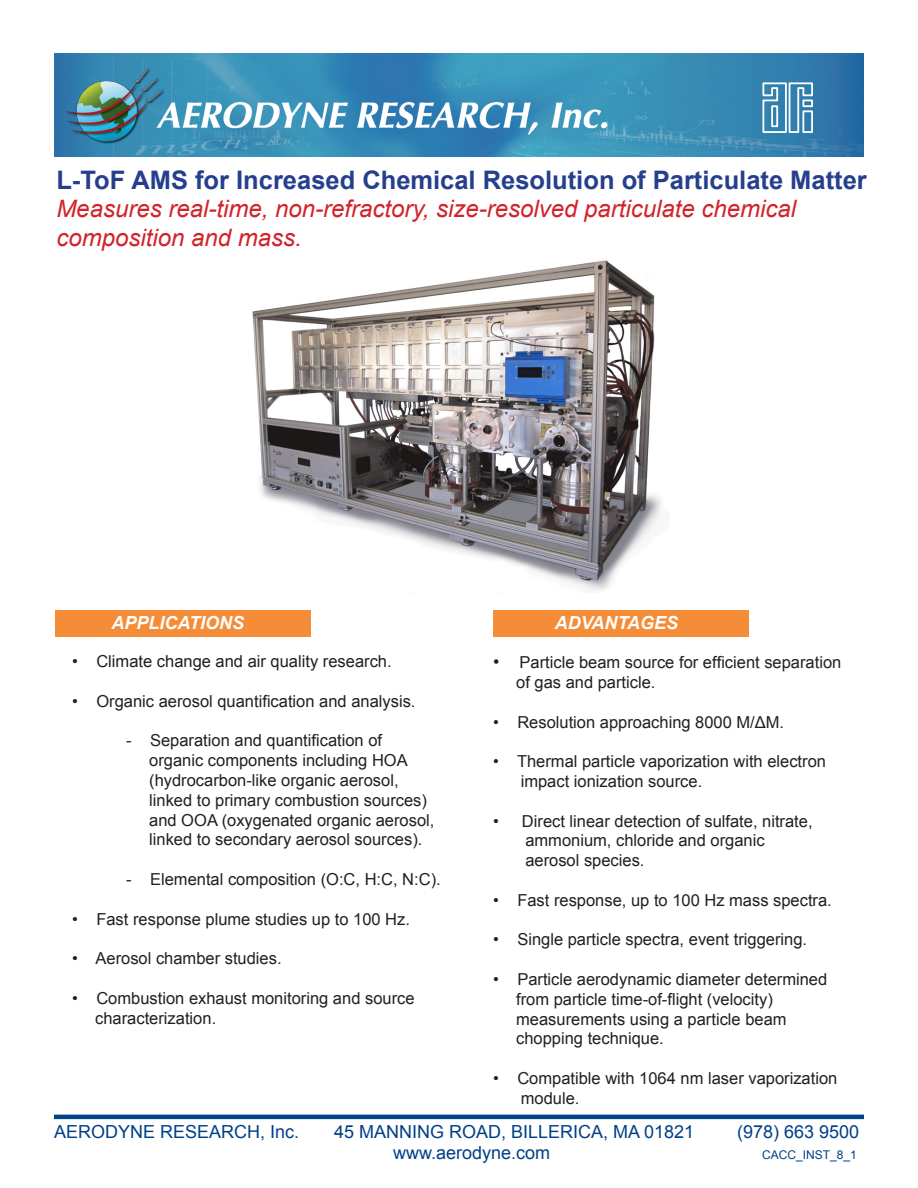
<style>
.page{position:relative;width:918px;height:1188px;background:#fff}
.page>*{position:absolute;margin:0;border:0;box-sizing:border-box;transform-origin:0 0}
.Paragraph_Style_1{font:700 25.5px "Arial";color:#253f8e}
.Paragraph_Style_1-2{font:italic 24px "Arial";color:#d1232a}
.t1{font:18px "Arial";color:#004087}
.t2{font:italic 700 18px "Arial";color:#fff}
.t3{font:16.5px "Arial";color:#231f20}
.t4{font:12px "Arial";color:#004087}
.s1{font-size:18px}
</style>
<div class="page">
<img style="left:54px;top:54px;width:810px;height:103px">
<hr style="left:54px;top:1115px;width:810px;height:4px;background:#004087">
<img style="left:164px;top:57px;width:453px;height:100px">
<svg style="left:762px;top:82px;width:51px;height:51px"></svg>
<img style="left:64px;top:57px;width:100px;height:100px">
<div style="left:55px;top:610px;width:255px;height:27px;background:#f58c38"></div>
<div style="left:493px;top:610px;width:255px;height:27px;background:#f58c38"></div>
<img style="left:252px;top:260px;width:410px;height:331px">
<p class="Paragraph_Style_1" style="left:56px;top:163px;width:812px">L-ToF AMS for Increased Chemical Resolution of Particulate Matter</p>
<p class="Paragraph_Style_1-2" style="left:56px;top:193px;width:741px">Measures real-time, non-refractory, size-resolved particulate chemical</p>
<p class="Paragraph_Style_1-2" style="left:56px;top:222px;width:247px">composition and mass.</p>
<p class="t2" style="left:112px;top:611px;width:134px">APPLICATIONS</p>
<p class="t2" style="left:555px;top:611px;width:125px">ADVANTAGES</p>
<p class="t3" style="left:72px;top:651px;width:321px">• Climate change and air quality research.</p>
<p class="t3" style="left:72px;top:690px;width:345px">• Organic aerosol quantification and analysis.</p>
<p class="t3" style="left:126px;top:730px;width:257px">- Separation and quantification of</p>
<p class="t3" style="left:149px;top:750px;width:260px">organic components including HOA</p>
<p class="t3" style="left:149px;top:769px;width:251px">(hydrocarbon-like organic aerosol,</p>
<p class="t3" style="left:149px;top:789px;width:279px">linked to primary combustion sources)</p>
<p class="t3" style="left:149px;top:809px;width:287px">and OOA (oxygenated organic aerosol,</p>
<p class="t3" style="left:149px;top:829px;width:275px">linked to secondary aerosol sources).</p>
<p class="t3" style="left:126px;top:868px;width:316px">- Elemental composition (O:C, H:C, N:C).</p>
<p class="t3" style="left:72px;top:908px;width:339px">• Fast response plume studies up to 100 Hz.</p>
<p class="t3" style="left:72px;top:948px;width:211px">• Aerosol chamber studies.</p>
<p class="t3" style="left:72px;top:987px;width:344px">• Combustion exhaust monitoring and source</p>
<p class="t3" style="left:95px;top:1007px;width:123px">characterization.</p>
<p class="t3" style="left:493px;top:652px;width:350px"><span class="s1">•</span> Particle beam source for efficient separation</p>
<p class="t3" style="left:516px;top:671px;width:141px">of gas and particle.</p>
<p class="t3" style="left:493px;top:711px;width:293px">• Resolution approaching 8000 M/ΔM.</p>
<p class="t3" style="left:493px;top:751px;width:334px">• Thermal particle vaporization with electron</p>
<p class="t3" style="left:521px;top:770px;width:183px">impact ionization source.</p>
<p class="t3" style="left:493px;top:810px;width:321px">• Direct linear detection of sulfate, nitrate,</p>
<p class="t3" style="left:525px;top:830px;width:241px">ammonium, chloride and organic</p>
<p class="t3" style="left:525px;top:850px;width:121px">aerosol species.</p>
<p class="t3" style="left:493px;top:889px;width:340px">• Fast response, up to 100 Hz mass spectra.</p>
<p class="t3" style="left:493px;top:929px;width:315px">• Single particle spectra, event triggering.</p>
<p class="t3" style="left:493px;top:968px;width:336px">• Particle aerodynamic diameter determined</p>
<p class="t3" style="left:516px;top:988px;width:258px">from particle time-of-flight (velocity)</p>
<p class="t3" style="left:516px;top:1008px;width:272px">measurements using a particle beam</p>
<p class="t3" style="left:516px;top:1028px;width:149px">chopping technique.</p>
<p class="t3" style="left:493px;top:1067px;width:346px">• Compatible with 1064 nm laser vaporization</p>
<p class="t3" style="left:521px;top:1087px;width:60px">module.</p>
<p class="t1" style="left:54px;top:1120px;width:247px">AERODYNE RESEARCH, Inc.</p>
<p class="t1" style="left:334px;top:1120px;width:362px">45 MANNING ROAD, BILLERICA, MA 01821</p>
<p class="t1" style="left:737px;top:1120px;width:124px">(978) 663 9500</p>
<p class="t1" style="left:393px;top:1141px;width:159px">www.aerodyne.com</p>
<p class="t4" style="left:762px;top:1147px;width:96px">CACC_INST_8_1</p>
</div>
